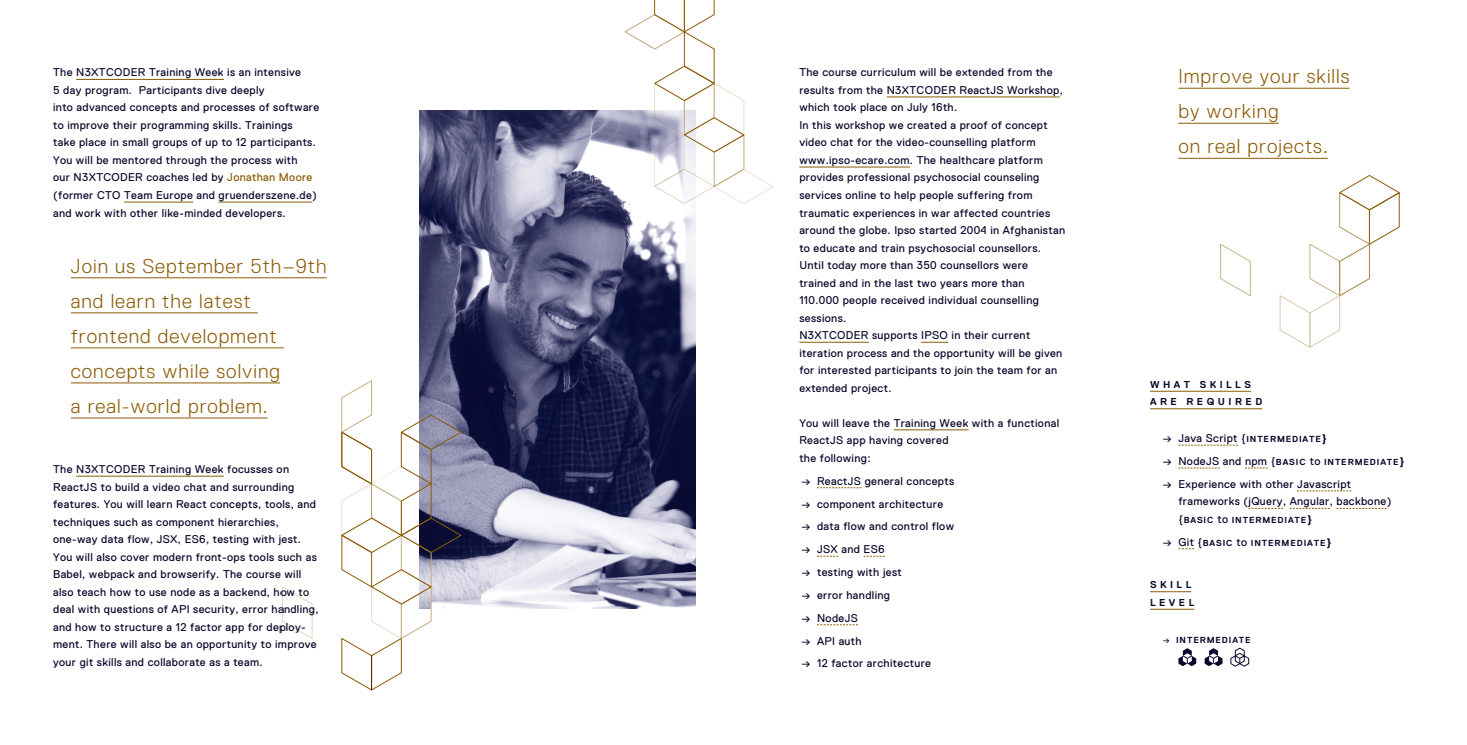
<style>
.page{position:relative;width:1467px;height:745px;background:#fff}
.page>*{position:absolute;margin:0;border:0;box-sizing:border-box;transform-origin:0 0}
.t1{font:300 20px/35px "Replica";letter-spacing:.05em;color:#8c5b06}
.t2{font:11.25px/17.5px "Replica";letter-spacing:.03em;color:#0a072c}
.t3{font:700 10px/17.5px "Replica";letter-spacing:.35em;color:#0a072c}
.t4{font:700 8.75px "Replica";letter-spacing:.1em;color:#0a072c}
.s1{color:#8c5b06}
.s2{font-weight:700;font-size:8.75px}
.s3{font-weight:700}
.s4{font-weight:400;font-size:11.25px}
.s5{font-size:11.25px}
.s6{font-weight:400}
</style>
<div class="page">
<img style="left:420px;top:110px;width:276px;height:498px">
<hr style="left:1150px;top:390px;width:101px;height:1px;background:#8c5b06">
<hr style="left:1150px;top:408px;width:112px;height:1px;background:#8c5b06">
<svg style="left:1178px;top:444px;width:60px;height:1px"></svg>
<svg style="left:1178px;top:467px;width:42px;height:1px"></svg>
<svg style="left:1245px;top:467px;width:22px;height:1px"></svg>
<svg style="left:1297px;top:490px;width:54px;height:1px"></svg>
<svg style="left:1248px;top:507px;width:35px;height:1px"></svg>
<svg style="left:1290px;top:507px;width:40px;height:1px"></svg>
<svg style="left:1336px;top:507px;width:51px;height:1px"></svg>
<svg style="left:1178px;top:548px;width:16px;height:1px"></svg>
<hr style="left:1150px;top:591px;width:41px;height:1px;background:#8c5b06">
<hr style="left:1150px;top:608px;width:44px;height:1px;background:#8c5b06">
<svg style="left:1178px;top:648px;width:18px;height:17px"></svg>
<svg style="left:1205px;top:648px;width:17px;height:17px"></svg>
<svg style="left:1230px;top:647px;width:19px;height:19px"></svg>
<hr style="left:76px;top:79px;width:148px;height:1px;background:#8c5b06">
<hr style="left:124px;top:202px;width:69px;height:1px;background:#8c5b06">
<hr style="left:219px;top:202px;width:93px;height:1px;background:#8c5b06">
<hr style="left:71px;top:277px;width:256px;height:1px;background:#8c5b06">
<hr style="left:71px;top:312px;width:187px;height:1px;background:#8c5b06">
<hr style="left:71px;top:347px;width:213px;height:1px;background:#8c5b06">
<hr style="left:71px;top:382px;width:209px;height:1px;background:#8c5b06">
<hr style="left:71px;top:417px;width:197px;height:1px;background:#8c5b06">
<hr style="left:76px;top:475px;width:148px;height:1px;background:#8c5b06">
<hr style="left:887px;top:97px;width:173px;height:1px;background:#8c5b06">
<hr style="left:799px;top:167px;width:111px;height:1px;background:#8c5b06">
<hr style="left:799px;top:342px;width:70px;height:1px;background:#8c5b06">
<svg style="left:921px;top:342px;width:27px;height:1px"></svg>
<hr style="left:894px;top:429px;width:75px;height:1px;background:#8c5b06">
<svg style="left:817px;top:487px;width:44px;height:1px"></svg>
<svg style="left:817px;top:555px;width:21px;height:1px"></svg>
<svg style="left:864px;top:555px;width:21px;height:1px"></svg>
<svg style="left:817px;top:624px;width:41px;height:1px"></svg>
<hr style="left:1178px;top:88px;width:172px;height:1px;background:#8c5b06">
<hr style="left:1178px;top:123px;width:101px;height:1px;background:#8c5b06">
<hr style="left:1178px;top:158px;width:150px;height:1px;background:#8c5b06">
<svg style="left:282px;top:586px;width:31px;height:53px"></svg>
<div style="left:401px;top:517px;width:60px;height:35px;border:1px solid #8c5b06;border-radius:50%"></div>
<div style="left:401px;top:414px;width:60px;height:35px;border:1px solid #8c5b06;border-radius:50%"></div>
<svg style="left:341px;top:379px;width:91px;height:312px"></svg>
<div style="left:371px;top:569px;width:61px;height:35px;border:1px solid #8c5b06;border-radius:50%"></div>
<div style="left:625px;top:14px;width:60px;height:35px;border:1px solid #c2a87b;border-radius:50%"></div>
<div style="left:654px;top:168px;width:61px;height:36px;border:1px solid #8c5b06;border-radius:50%"></div>
<div style="left:713px;top:169px;width:61px;height:35px;border:1px solid #8c5b06;border-radius:50%"></div>
<svg style="left:653px;top:0;width:92px;height:188px"></svg>
<div style="left:1339px;top:175px;width:61px;height:35px;border:1px solid #8c5b06;border-radius:50%"></div>
<svg style="left:1220px;top:243px;width:31px;height:54px"></svg>
<svg style="left:1279px;top:191px;width:121px;height:157px"></svg>
<p class="t2" style="left:53px;top:64px;width:268px">The N3XTCODER Training Week is an intensive<br>5 day program. Participants dive deeply<br>into advanced concepts and processes of software to improve their programming skills. Trainings<br>take place in small groups of up to 12 participants.<br>You will be mentored through the process with<br>our N3XTCODER coaches led by <span class="s1">Jonathan Moore </span>(former CTO Team Europe and gruenderszene.de) and work with other like-minded developers.</p>
<h1 class="t1" style="left:71px;top:248px;width:257px">Join us September 5th–9th and learn the latest frontend development concepts while solving<br>a real-world problem.</h1>
<p class="t2" style="left:53px;top:460px;width:267px">The N3XTCODER Training Week focusses on ReactJS to build a video chat and surrounding features. You will learn React concepts, tools, and techniques such as component hierarchies, one-way data flow, JSX, ES6, testing with jest.<br>You will also cover modern front-ops tools such as Babel, webpack and browserify. The course will also teach how to use node as a backend, how to deal with questions of API security, error handling, and how to structure a 12 factor app for deploy&shy;ment. There will also be an opportunity to improve your git skills and collaborate as a team.</p>
<p class="t2" style="left:799px;top:64px;width:267px">The course curriculum will be extended from the results from the N3XTCODER ReactJS Workshop, which took place on July 16th.<br>In this workshop we created a proof of concept video chat for the video-counselling platform www.ipso-ecare.com. The healthcare platform provides professional psychosocial counseling services online to help people suffering from traumatic experiences in war affected countries around the globe. Ipso started 2004 in Afghanistan to educate and train psychosocial counsellors.<br>Until today more than 350 counsellors were trained and in the last two years more than 110.000 people received individual counselling sessions.<br>N3XTCODER supports IPSO in their current iteration process and the opportunity will be given for interested participants to join the team for an extended project.</p>
<p class="t2" style="left:799px;top:414px;width:261px">You will leave the Training Week with a functional<br>ReactJS app having covered<br>the following:</p>
<p class="t2" style="left:801px;top:472px;width:155px">→ ReactJS general concepts</p>
<p class="t2" style="left:801px;top:494px;width:144px">→ component architecture</p>
<p class="t2" style="left:801px;top:517px;width:154px">→ data flow and control flow</p>
<p class="t2" style="left:801px;top:540px;width:85px">→ JSX and ES6</p>
<p class="t2" style="left:801px;top:563px;width:102px">→ testing with jest</p>
<p class="t2" style="left:801px;top:586px;width:90px">→ error handling</p>
<p class="t2" style="left:801px;top:608px;width:58px">→ NodeJS</p>
<p class="t2" style="left:801px;top:631px;width:62px">→ API auth</p>
<p class="t2" style="left:801px;top:654px;width:132px">→ 12 factor architecture</p>
<h1 class="t1" style="left:1178px;top:59px;width:173px">Improve your skills by working<br>on real projects.</h1>
<p class="t3" style="left:1150px;top:375px;width:114px">WHAT SKILLS<br>ARE REQUIRED</p>
<p class="t2" style="left:1162px;top:429px;width:166px">→ Java Script {<span class="s2">INTERMEDIATE</span><span class="s3">}</span></p>
<p class="t4" style="left:1162px;top:456px;width:244px"><span class="s4">→ NodeJS and npm {</span>BASIC <span class="s4">to</span> INTERMEDIATE<span class="s5">}</span></p>
<p class="t2" style="left:1178px;top:475px;width:214px;text-indent:-16px">→ Experience with other Javascript frameworks (jQuery, Angular, backbone)</p>
<p class="t4" style="left:1178px;top:514px;width:136px"><span class="s4">{</span>BASIC <span class="s4">to</span> INTERMEDIATE<span class="s5">}</span></p>
<p class="t4" style="left:1162px;top:537px;width:171px"><span class="s4">→ Git {</span>BASIC <span class="s4">to</span> INTERMEDIATE<span class="s5">}</span></p>
<p class="t3" style="left:1150px;top:575px;width:46px">SKILL<br>LEVEL</p>
<p class="t4" style="left:1162px;top:634px;width:90px"><span class="s6">→</span> INTERMEDIATE</p>
</div>
